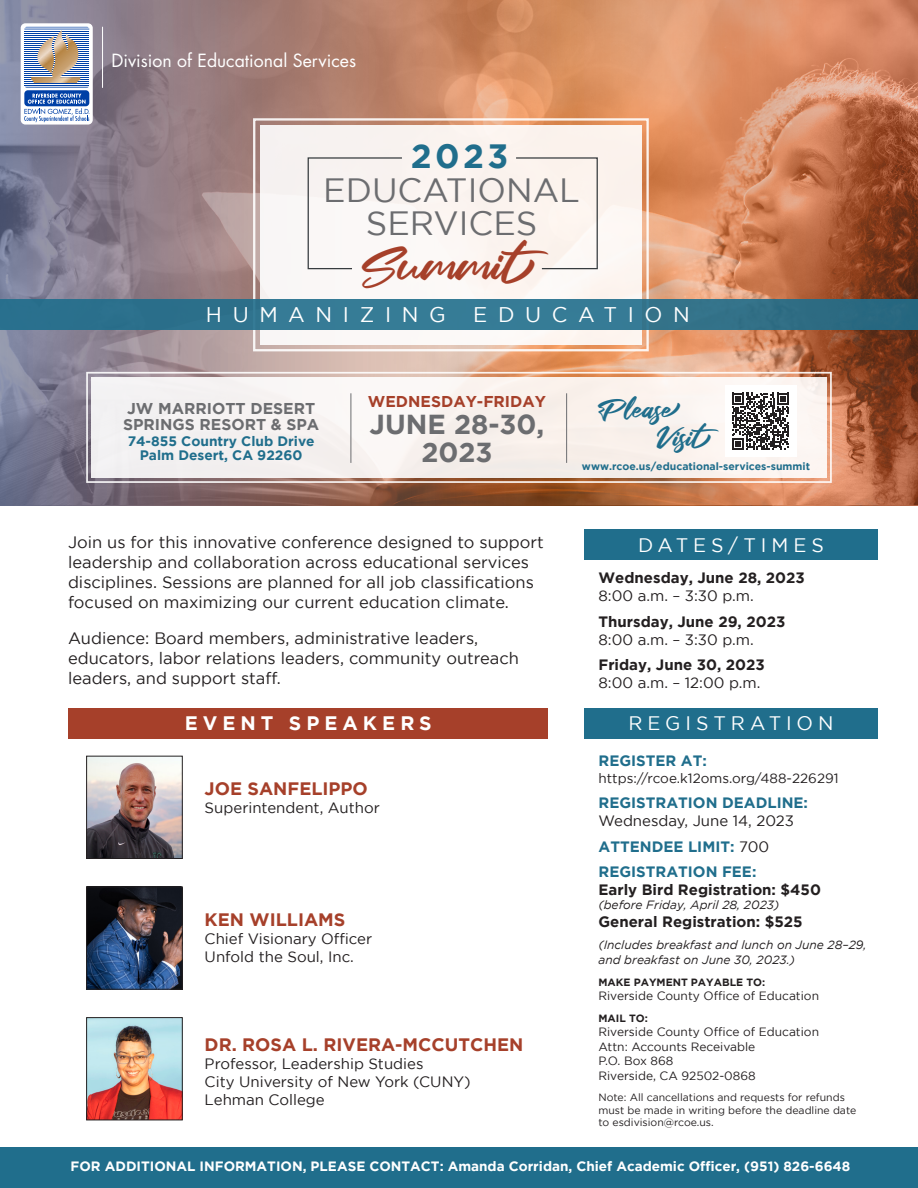
<style>
.page{position:relative;width:918px;height:1188px;background:#fff}
.page>*{position:absolute;margin:0;border:0;box-sizing:border-box;transform-origin:0 0}
.t1{font:48px "Fair Prosper";color:#a6402a}
.t2{font:33.6px/33.3px "Gotham";color:#6c6d70;text-align:center}
.t3{font:27.9px/27.9px "Fair Prosper";color:#206e8c}
.t4{font:700 27.45px/27.5px "Gotham";color:#6c6d70;text-align:center}
.t5{font:21.15px "Gotham";letter-spacing:.5em;color:#fff}
.t6{font:19.5px "Gotham";letter-spacing:.25em;color:#fff}
.t7{font:700 19.5px "Gotham";letter-spacing:.255em;color:#fff}
.t8{font:700 18px "Gotham";color:#a6402a}
.t9{font:17.7px "Futura Std";color:#fff}
.t10{font:16.5px/19.8px "Gotham";color:#231f20}
.t11{font:700 15.6px/16.2px "Gotham";color:#6c6d70}
.t12{font:700 15.6px "Gotham";color:#a6402a}
.t13{font:700 15px/18px "Gotham";color:#231f20}
.t14{font:15px/18px "Gotham";color:#231f20}
.t15{font:700 15px "Gotham";color:#206e8c}
.t16{font:700 13.65px "Gotham";color:#206e8c}
.t17{font:700 13.5px "Gotham";color:#fff}
.t18{font:13.5px "Gotham";color:#231f20}
.t19{font:12px "Gotham";color:#231f20}
.t20{font:italic 12px/14.4px "Gotham";color:#231f20}
.t21{font:10.5px/12.6px "Gotham";color:#231f20}
.t22{font:700 10.5px "Gotham";color:#206e8c}
.t23{font:700 10.5px "Gotham";color:#231f20}
.s1{font-weight:700;color:#206e8c}
.s2{font-weight:400}
.s3{font-weight:400;color:#231f20}
</style>
<div class="page">
<img style="left:0;top:0;width:369px;height:505px">
<img style="left:369px;top:0;width:549px;height:505px">
<svg style="left:252px;top:117px;width:398px;height:236px"></svg>
<div style="left:260px;top:125px;width:382px;height:219px;border:7px solid #fff"></div>
<div style="left:307px;top:157px;width:96px;height:113px;background:#faf7f6"></div>
<svg style="left:515px;top:157px;width:83px;height:113px"></svg>
<div style="left:0;top:299px;width:918px;height:31px;background:linear-gradient(to right,#2f7694,#327289)"></div>
<svg style="left:21px;top:23px;width:72px;height:102px"></svg>
<hr style="left:102px;top:27px;width:1px;height:61px;background:#fff">
<div style="left:0;top:1147px;width:918px;height:41px;background:#206e8c"></div>
<svg style="left:85px;top:371px;width:748px;height:113px"></svg>
<div style="left:91px;top:377px;width:736px;height:101px;border:5px solid #fff"></div>
<hr style="left:350px;top:393px;width:1px;height:70px;background:#6c6d70">
<hr style="left:566px;top:393px;width:1px;height:70px;background:#6c6d70">
<div style="left:725px;top:386px;width:71px;height:71px;background:#fff"></div>
<svg style="left:732px;top:393px;width:57px;height:57px"></svg>
<div style="left:68px;top:708px;width:480px;height:31px;background:#a6402a"></div>
<div style="left:584px;top:529px;width:294px;height:31px;background:#206e8c"></div>
<img style="left:88px;top:758px;width:93px;height:99px">
<div style="left:86px;top:756px;width:97px;height:103px;border:1px solid #231f20"></div>
<img style="left:88px;top:888px;width:93px;height:100px">
<div style="left:86px;top:886px;width:97px;height:104px;border:1px solid #231f20"></div>
<img style="left:88px;top:1019px;width:93px;height:99px">
<div style="left:86px;top:1017px;width:97px;height:103px;border:1px solid #231f20"></div>
<div style="left:584px;top:708px;width:294px;height:31px;background:#206e8c"></div>
<p class="t9" style="left:111px;top:49px;width:246px">Division of Educational Services</p>
<h1 class="t2" style="left:323px;top:139px;width:258px"><span class="s1">2023<br></span>EDUCATIONAL<br>SERVICES</h1>
<h1 class="t1" style="left:361px;top:239px;width:191px">Summit</h1>
<p class="t5" style="left:206px;top:303px;width:241px">HUMANIZING</p>
<p class="t5" style="left:473px;top:303px;width:218px">EDUCATION</p>
<p class="t11" style="left:123px;top:400px;width:198px">JW MARRIOTT DESERT<br>SPRINGS RESORT &amp; SPA</p>
<p class="t16" style="left:128px;top:434px;width:189px">74-855 Country Club Drive</p>
<p class="t16" style="left:140px;top:448px;width:164px">Palm Desert, CA 92260</p>
<p class="t12" style="left:368px;top:392px;width:180px">WEDNESDAY-FRIDAY</p>
<p class="t4" style="left:370px;top:410px;width:176px">JUNE 28-30,<br>2023</p>
<p class="t3" style="left:657px;top:396px;width:65px;text-indent:-59px">Please<br>Visit</p>
<p class="t22" style="left:582px;top:460px;width:230px">www.rcoe.us/educational-services-summit</p>
<h2 class="t6" style="left:638px;top:534px;width:187px">DATES/TIMES</h2>
<p class="t13" style="left:598px;top:569px;width:208px">Wednesday, June 28, 2023<br><span class="s2">8:00 a.m. – 3:30 p.m.</span></p>
<p class="t13" style="left:598px;top:612px;width:188px">Thursday, June 29, 2023<br><span class="s2">8:00 a.m. – 3:30 p.m.</span></p>
<p class="t13" style="left:598px;top:656px;width:168px">Friday, June 30, 2023<br><span class="s2">8:00 a.m. – 12:00 p.m.</span></p>
<h2 class="t6" style="left:628px;top:713px;width:207px">REGISTRATION</h2>
<h3 class="t15" style="left:598px;top:752px;width:110px">REGISTER AT:</h3>
<p class="t18" style="left:598px;top:770px;width:242px">https://rcoe.k12oms.org/488-226291</p>
<h3 class="t15" style="left:598px;top:794px;width:211px">REGISTRATION DEADLINE:</h3>
<p class="t14" style="left:598px;top:812px;width:197px">Wednesday, June 14, 2023</p>
<h3 class="t15" style="left:598px;top:838px;width:172px">ATTENDEE LIMIT: <span class="s3">700</span></h3>
<h3 class="t15" style="left:598px;top:863px;width:159px">REGISTRATION FEE:</h3>
<p class="t13" style="left:598px;top:880px;width:224px">Early Bird Registration: $450</p>
<p class="t20" style="left:598px;top:898px;width:182px">(before Friday, April 28, 2023)</p>
<p class="t13" style="left:598px;top:913px;width:206px">General Registration: $525</p>
<p class="t20" style="left:598px;top:938px;width:270px">(Includes breakfast and lunch on June 28–29, and breakfast on June 30, 2023.)</p>
<h4 class="t23" style="left:598px;top:976px;width:168px">MAKE PAYMENT PAYABLE TO:</h4>
<p class="t19" style="left:598px;top:989px;width:222px">Riverside County Office of Education</p>
<h4 class="t23" style="left:598px;top:1012px;width:51px">MAIL TO:</h4>
<p class="t19" style="left:598px;top:1025px;width:222px">Riverside County Office of Education</p>
<p class="t19" style="left:598px;top:1040px;width:158px">Attn: Accounts Receivable</p>
<p class="t19" style="left:598px;top:1054px;width:76px">P.O. Box 868</p>
<p class="t19" style="left:598px;top:1069px;width:159px">Riverside, CA 92502-0868</p>
<p class="t21" style="left:598px;top:1091px;width:259px">Note: All cancellations and requests for refunds must be made in writing before the deadline date to esdivision@rcoe.us.</p>
<p class="t17" style="left:71px;top:1159px;width:781px">FOR ADDITIONAL INFORMATION, PLEASE CONTACT: Amanda Corridan, Chief Academic Officer, (951) 826-6648</p>
<p class="t10" style="left:68px;top:532px;width:477px">Join us for this innovative conference designed to support leadership and collaboration across educational services disciplines. Sessions are planned for all job classifications focused on maximizing our current education climate.</p>
<p class="t10" style="left:68px;top:628px;width:453px">Audience: Board members, administrative leaders, educators, labor relations leaders, community outreach leaders, and support staff.</p>
<h2 class="t7" style="left:185px;top:712px;width:249px">EVENT SPEAKERS</h2>
<p class="t8" style="left:205px;top:779px;width:165px">JOE SANFELIPPO</p>
<p class="t14" style="left:205px;top:799px;width:177px">Superintendent, Author</p>
<p class="t8" style="left:205px;top:909px;width:142px">KEN WILLIAMS</p>
<p class="t14" style="left:205px;top:930px;width:169px">Chief Visionary Officer<br>Unfold the Soul, Inc.</p>
<p class="t8" style="left:205px;top:1034px;width:320px">DR. ROSA L. RIVERA-MCCUTCHEN</p>
<p class="t14" style="left:205px;top:1054px;width:268px">Professor, Leadership Studies<br>City University of New York (CUNY)<br>Lehman College</p>
</div>
